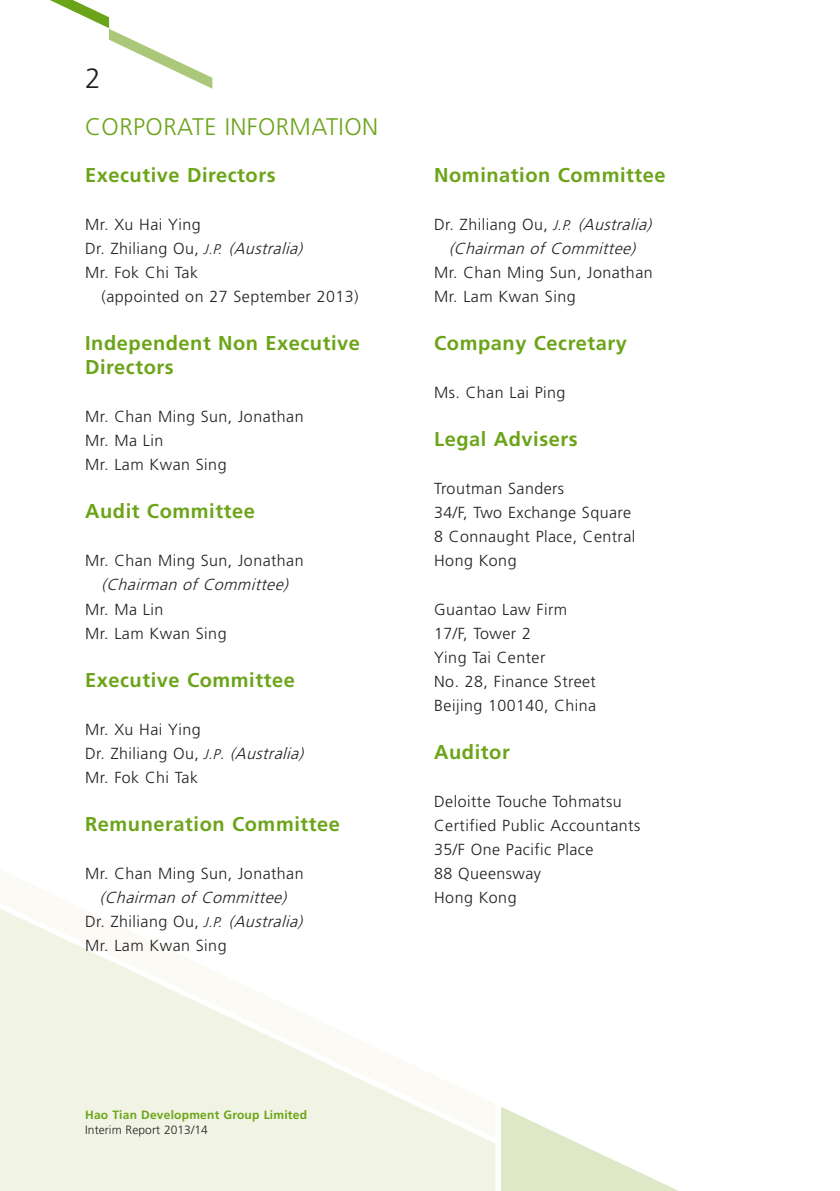
<style>
.page{position:relative;width:840px;height:1191px;background:#fff}
.page>*{position:absolute;margin:0;border:0;box-sizing:border-box;transform-origin:0 0}
.t1{font:300 28px "Frutiger LT Std";color:#231f20}
.Heading_1{font:300 24px "Frutiger LT Std";letter-spacing:.02em;color:#6ca419}
.Heading_2{font:700 20px/24px "Frutiger LT Std";letter-spacing:.03em;color:#6ca419}
.Body_Text{font:300 16px "Frutiger LT Std";letter-spacing:.03em;color:#231f20}
.Body_Text-2{font:italic 300 16px "Frutiger LT Std";color:#231f20}
.t2{font:700 12px "Frutiger LT Std";letter-spacing:.02em;color:#6ca419}
.t3{font:300 12px "Frutiger LT Std";letter-spacing:.01em;color:#231f20}
.s1{font-style:italic;font-size:14px}
.s2{font-style:italic}
</style>
<div class="page">
<div style="left:0;top:1137px;width:495px;height:54px;background:#f1f4e4"></div>
<svg style="left:0;top:870px;width:495px;height:267px"></svg>
<svg style="left:501px;top:1107px;width:177px;height:84px"></svg>
<svg style="left:50px;top:0;width:162px;height:89px"></svg>
<p class="t1" style="left:85px;top:63px;width:17px">2</p>
<p class="Heading_1" style="left:85px;top:113px;width:294px">CORPORATE INFORMATION</p>
<p class="Heading_2" style="left:85px;top:163px;width:192px">Executive Directors</p>
<p class="Body_Text" style="left:85px;top:216px;width:117px">Mr. Xu Hai Ying</p>
<p class="Body_Text" style="left:85px;top:240px;width:223px">Dr. Zhiliang Ou, <span class="s1">J.P.</span> <span class="s2">(Australia)</span></p>
<p class="Body_Text" style="left:85px;top:264px;width:114px">Mr. Fok Chi Tak</p>
<p class="Body_Text" style="left:101px;top:288px;width:258px">(appointed on 27 September 2013)</p>
<p class="Heading_2" style="left:85px;top:331px;width:276px">Independent Non Executive<br>Directors</p>
<p class="Body_Text" style="left:85px;top:408px;width:220px">Mr. Chan Ming Sun, Jonathan</p>
<p class="Body_Text" style="left:85px;top:432px;width:80px">Mr. Ma Lin</p>
<p class="Body_Text" style="left:85px;top:456px;width:143px">Mr. Lam Kwan Sing</p>
<p class="Heading_2" style="left:85px;top:499px;width:171px">Audit Committee</p>
<p class="Body_Text" style="left:85px;top:552px;width:220px">Mr. Chan Ming Sun, Jonathan</p>
<p class="Body_Text-2" style="left:101px;top:576px;width:192px">(Chairman of Committee)</p>
<p class="Body_Text" style="left:85px;top:600px;width:80px">Mr. Ma Lin</p>
<p class="Body_Text" style="left:85px;top:624px;width:143px">Mr. Lam Kwan Sing</p>
<p class="Heading_2" style="left:85px;top:667px;width:211px">Executive Committee</p>
<p class="Body_Text" style="left:85px;top:720px;width:117px">Mr. Xu Hai Ying</p>
<p class="Body_Text" style="left:85px;top:744px;width:224px">Dr. Zhiliang Ou, <span class="s1">J.P</span><span class="s2">.(Australia)</span></p>
<p class="Body_Text" style="left:85px;top:768px;width:114px">Mr. Fok Chi Tak</p>
<p class="Heading_2" style="left:85px;top:811px;width:256px">Remuneration Committee</p>
<p class="Body_Text" style="left:85px;top:864px;width:220px">Mr. Chan Ming Sun, Jonathan</p>
<p class="Body_Text-2" style="left:100px;top:888px;width:192px">(Chairman of Committee)</p>
<p class="Body_Text" style="left:85px;top:912px;width:223px">Dr. Zhiliang Ou, <span class="s1">J.P.</span> <span class="s2">(Australia)</span></p>
<p class="Body_Text" style="left:85px;top:936px;width:143px">Mr. Lam Kwan Sing</p>
<p class="Heading_2" style="left:434px;top:163px;width:233px">Nomination Committee</p>
<p class="Body_Text" style="left:434px;top:216px;width:223px">Dr. Zhiliang Ou, <span class="s1">J.P.</span> <span class="s2">(Australia)</span></p>
<p class="Body_Text-2" style="left:449px;top:240px;width:192px">(Chairman of Committee)</p>
<p class="Body_Text" style="left:434px;top:264px;width:220px">Mr. Chan Ming Sun, Jonathan</p>
<p class="Body_Text" style="left:434px;top:288px;width:143px">Mr. Lam Kwan Sing</p>
<p class="Heading_2" style="left:434px;top:331px;width:194px">Company Cecretary</p>
<p class="Body_Text" style="left:434px;top:384px;width:133px">Ms. Chan Lai Ping</p>
<p class="Heading_2" style="left:434px;top:427px;width:145px">Legal Advisers</p>
<p class="Body_Text" style="left:434px;top:480px;width:131px">Troutman Sanders</p>
<p class="Body_Text" style="left:434px;top:504px;width:198px">34/F, Two Exchange Square</p>
<p class="Body_Text" style="left:434px;top:528px;width:203px">8 Connaught Place, Central</p>
<p class="Body_Text" style="left:434px;top:552px;width:84px">Hong Kong</p>
<p class="Body_Text" style="left:434px;top:600px;width:134px">Guantao Law Firm</p>
<p class="Body_Text" style="left:434px;top:624px;width:98px">17/F, Tower 2</p>
<p class="Body_Text" style="left:434px;top:648px;width:113px">Ying Tai Center</p>
<p class="Body_Text" style="left:434px;top:672px;width:163px">No. 28, Finance Street</p>
<p class="Body_Text" style="left:434px;top:696px;width:163px">Beijing 100140, China</p>
<p class="Heading_2" style="left:434px;top:739px;width:77px">Auditor</p>
<p class="Body_Text" style="left:434px;top:792px;width:189px">Deloitte Touche Tohmatsu</p>
<p class="Body_Text" style="left:434px;top:816px;width:207px">Certified Public Accountants</p>
<p class="Body_Text" style="left:434px;top:840px;width:161px">35/F One Pacific Place</p>
<p class="Body_Text" style="left:434px;top:864px;width:108px">88 Queensway</p>
<p class="Body_Text" style="left:434px;top:888px;width:84px">Hong Kong</p>
<p class="t2" style="left:85px;top:1108px;width:223px">Hao Tian Development Group Limited</p>
<p class="t3" style="left:85px;top:1123px;width:124px">Interim Report 2013/14</p>
</div>
